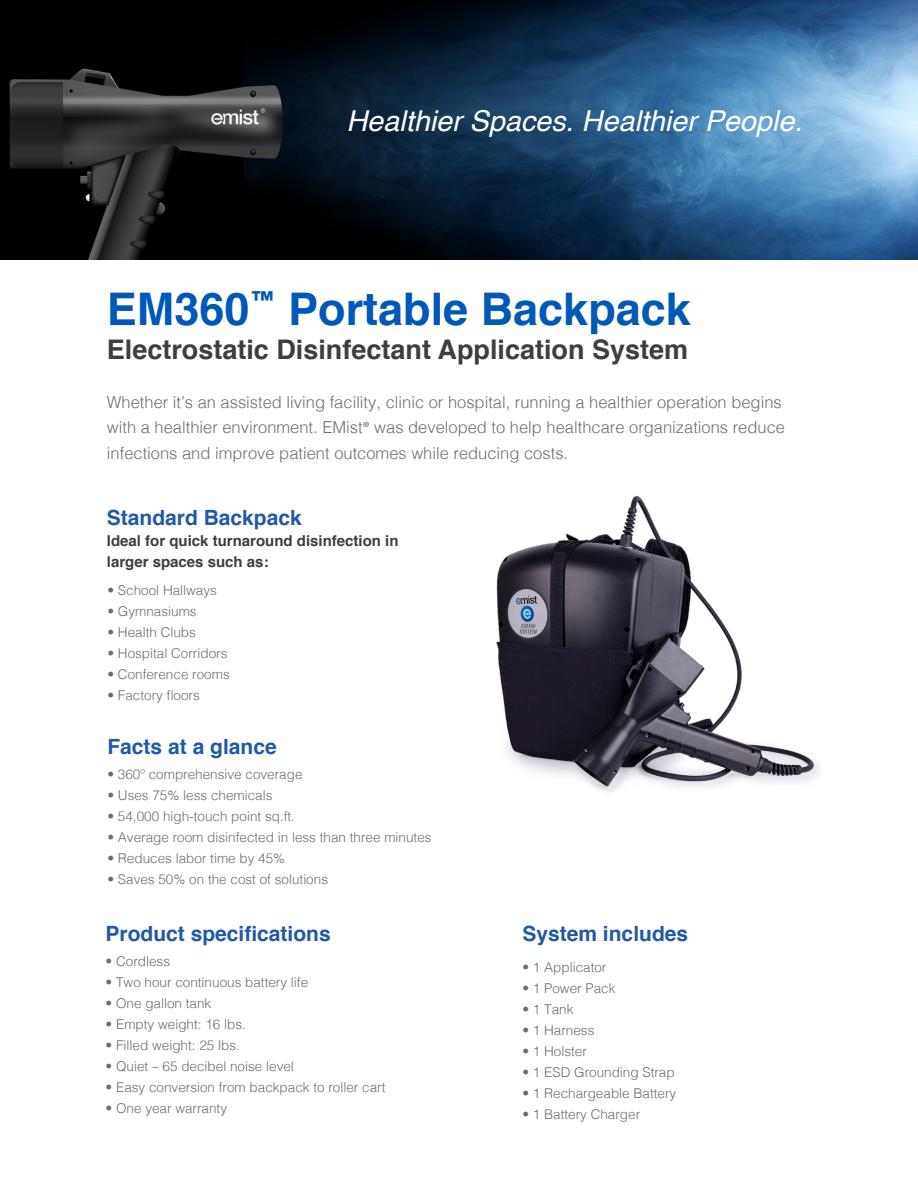
<style>
.page{position:relative;width:918px;height:1188px;background:#fff}
.page>*{position:absolute;margin:0;border:0;box-sizing:border-box;transform-origin:0 0}
.t1{font:700 45px "Helvetica";color:#0058b8}
.t2{font:italic 28.8px "Helvetica";color:#fff}
.t3{font:700 27px "Helvetica";color:#3e3e3f}
.t4{font:700 21px "Helvetica";color:#2059a8}
.t5{font:300 16.5px/25.5px "Helvetica";color:#6c6d70}
.t6{font:700 15px "Helvetica";color:#3e3e3f}
.t7{font:300 13.5px "Helvetica";color:#6c6d70}
.s1{font-family:"Myriad Pro";font-weight:400}
</style>
<div class="page">
<img style="left:496px;top:495px;width:323px;height:297px">
<img style="left:0;top:0;width:918px;height:259px">
<svg style="left:261px;top:108px;width:4px;height:5px"></svg>
<p class="t2" style="left:347px;top:98px;width:457px">Healthier Spaces. Healthier People.</p>
<p class="t1" style="left:107px;top:272px;width:586px">EM360<sup>™</sup> Portable Backpack</p>
<p class="t3" style="left:107px;top:328px;width:583px">Electrostatic Disinfectant Application System</p>
<p class="t5" style="left:107px;top:388px;width:680px">Whether it’s an assisted living facility, clinic or hospital, running a healthier operation begins with a healthier environment. EMist<span class="s1">®</span> was developed to help healthcare organizations reduce infections and improve patient outcomes while reducing costs.</p>
<p class="t4" style="left:107px;top:501px;width:196px">Standard Backpack</p>
<p class="t6" style="left:107px;top:529px;width:293px">Ideal for quick turnaround disinfection in</p>
<p class="t6" style="left:107px;top:550px;width:163px">larger spaces such as:</p>
<p class="t7" style="left:107px;top:579px;width:111px">• School Hallways</p>
<p class="t7" style="left:107px;top:600px;width:91px">• Gymnasiums</p>
<p class="t7" style="left:107px;top:621px;width:90px">• Health Clubs</p>
<p class="t7" style="left:107px;top:642px;width:122px">• Hospital Corridors</p>
<p class="t7" style="left:107px;top:663px;width:124px">• Conference rooms</p>
<p class="t7" style="left:107px;top:684px;width:94px">• Factory floors</p>
<p class="t4" style="left:107px;top:730px;width:171px">Facts at a glance</p>
<p class="t7" style="left:107px;top:762px;width:197px">• 360º comprehensive coverage</p>
<p class="t7" style="left:107px;top:783px;width:167px">• Uses 75% less chemicals</p>
<p class="t7" style="left:107px;top:804px;width:189px">• 54,000 high-touch point sq.ft.</p>
<p class="t7" style="left:107px;top:825px;width:326px">• Average room disinfected in less than three minutes</p>
<p class="t7" style="left:107px;top:846px;width:179px">• Reduces labor time by 45%</p>
<p class="t7" style="left:107px;top:867px;width:222px">• Saves 50% on the cost of solutions</p>
<p class="t4" style="left:106px;top:917px;width:227px">Product specifications</p>
<p class="t7" style="left:106px;top:950px;width:66px">• Cordless</p>
<p class="t7" style="left:106px;top:971px;width:204px">• Two hour continuous battery life</p>
<p class="t7" style="left:106px;top:992px;width:107px">• One gallon tank</p>
<p class="t7" style="left:106px;top:1013px;width:142px">• Empty weight: 16 lbs.</p>
<p class="t7" style="left:106px;top:1034px;width:136px">• Filled weight: 25 lbs.</p>
<p class="t7" style="left:106px;top:1055px;width:190px">• Quiet – 65 decibel noise level</p>
<p class="t7" style="left:106px;top:1076px;width:281px">• Easy conversion from backpack to roller cart</p>
<p class="t7" style="left:106px;top:1097px;width:123px">• One year warranty</p>
<p class="t4" style="left:522px;top:917px;width:167px">System includes</p>
<p class="t7" style="left:522px;top:956px;width:86px">• 1 Applicator</p>
<p class="t7" style="left:522px;top:977px;width:95px">• 1 Power Pack</p>
<p class="t7" style="left:522px;top:998px;width:53px">• 1 Tank</p>
<p class="t7" style="left:522px;top:1019px;width:74px">• 1 Harness</p>
<p class="t7" style="left:522px;top:1040px;width:66px">• 1 Holster</p>
<p class="t7" style="left:522px;top:1061px;width:154px">• 1 ESD Grounding Strap</p>
<p class="t7" style="left:522px;top:1082px;width:155px">• 1 Rechargeable Battery</p>
<p class="t7" style="left:522px;top:1103px;width:119px">• 1 Battery Charger</p>
</div>
